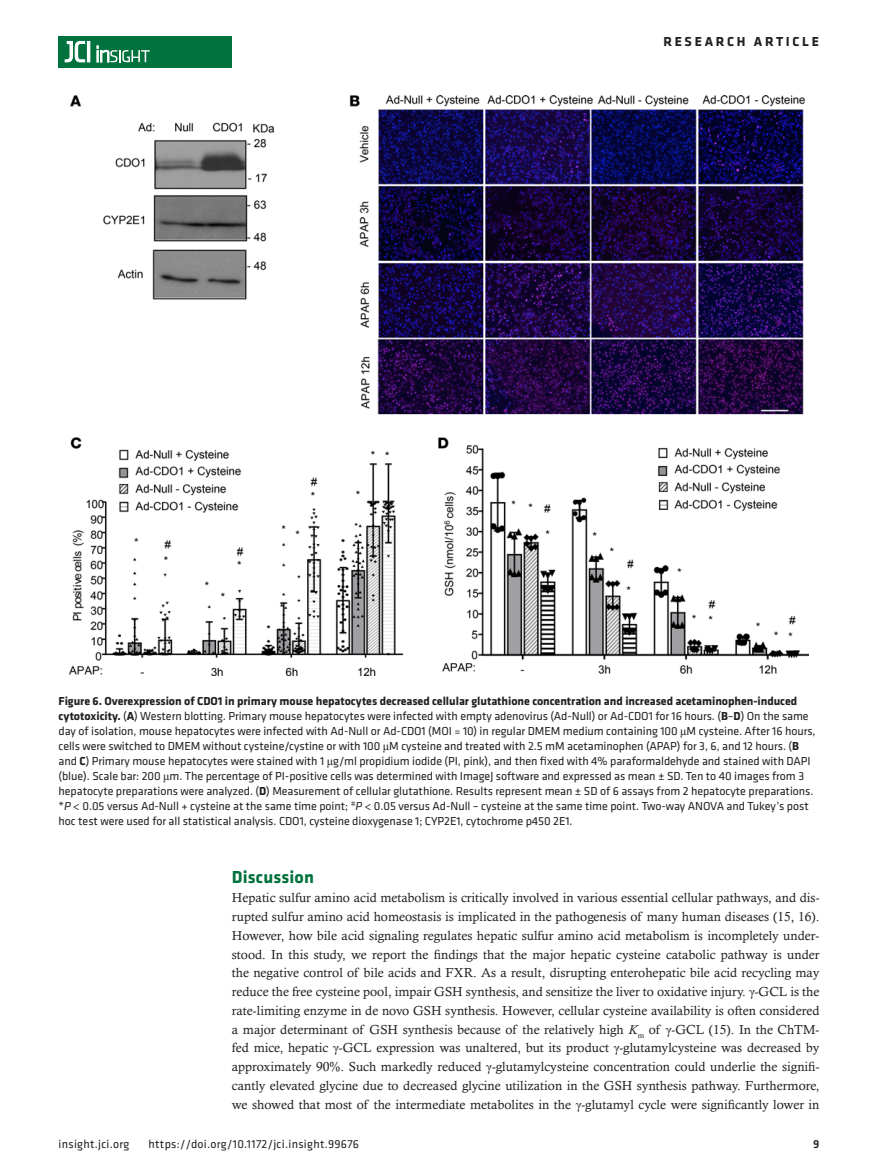
<style>
.page{position:relative;width:878px;height:1175px;background:#fff}
.page>*{position:absolute;margin:0;border:0;box-sizing:border-box;transform-origin:0 0}
.t1{font:700 18px "Klavika";letter-spacing:.01em;color:#00723e}
.t2{font:700 13.5px "Klavika Basic";letter-spacing:.2em;color:#231f20}
.t3{font:13.2px/18.8px "Calisto MT Std";color:#231f20;text-align:justify}
.t4{font:12px/15px "Klavika Basic";letter-spacing:-.005em;color:#231f20}
.t5{font:12px "Klavika Basic";letter-spacing:.025em;color:#231f20}
.t6{font:500 12px "Klavika Basic";color:#231f20}
.s1{font-weight:700}
.s2{font-family:"Times New Roman"}
.s3{font-style:italic}
</style>
<div class="page">
<div style="left:59px;top:36px;width:173px;height:31px;background:#00723e"></div>
<hr style="left:87px;top:41px;width:3px;height:21px;background:#fff">
<svg style="left:64px;top:41px;width:21px;height:22px"></svg>
<svg style="left:97px;top:46px;width:53px;height:16px"></svg>
<img style="left:69px;top:96px;width:739px;height:579px">
<p class="t2" style="left:663px;top:32px;width:157px">RESEARCH ARTICLE</p>
<p class="t4" style="left:59px;top:693px;width:758px"><span class="s1">Figure 6. Overexpression of CDO1 in primary mouse hepatocytes decreased cellular glutathione concentration and increased acetaminophen-induced cytotoxicity.</span> (<span class="s1">A</span>) Western blotting. Primary mouse hepatocytes were infected with empty adenovirus (Ad-Null) or Ad-CDO1 for 16 hours. (<span class="s1">B</span>–<span class="s1">D</span>) On the same day of isolation, mouse hepatocytes were infected with Ad-Null or Ad-CDO1 (MOI = 10) in regular DMEM medium containing 100 <span class="s2">μ</span>M cysteine. After 16 hours, cells were switched to DMEM without cysteine/cystine or with 100 <span class="s2">μ</span>M cysteine and treated with 2.5 mM acetaminophen (APAP) for 3, 6, and 12 hours. (<span class="s1">B </span>and <span class="s1">C</span>) Primary mouse hepatocytes were stained with 1 <span class="s2">μ</span>g/ml propidium iodide (PI, pink), and then fixed with 4% paraformaldehyde and stained with DAPI (blue). Scale bar: 200 <span class="s2">μ</span>m. The percentage of PI-positive cells was determined with ImageJ software and expressed as mean ± SD. Ten to 40 images from 3 hepatocyte preparations were analyzed. (<span class="s1">D</span>) Measurement of cellular glutathione. Results represent mean ± SD of 6 assays from 2 hepatocyte preparations. *<span class="s3">P</span> &lt; 0.05 versus Ad-Null + cysteine at the same time point; <sup>#</sup><span class="s3">P</span> &lt; 0.05 versus Ad-Null – cysteine at the same time point. Two-way ANOVA and Tukey’s post hoc test were used for all statistical analysis. CDO1, cysteine dioxygenase 1; CYP2E1, cytochrome p450 2E1.</p>
<h1 class="t1" style="left:232px;top:864px;width:84px">Discussion</h1>
<p class="t3" style="left:232px;top:888px;width:589px">Hepatic sulfur amino acid metabolism is critically involved in various essential cellular pathways, and dis&shy;rupted sulfur amino acid homeostasis is implicated in the pathogenesis of many human diseases (15, 16).<br>However, how bile acid signaling regulates hepatic sulfur amino acid metabolism is incompletely under&shy;stood. In this study, we report the findings that the major hepatic cysteine catabolic pathway is under the negative control of bile acids and FXR. As a result, disrupting enterohepatic bile acid recycling may reduce the free cysteine pool, impair GSH synthesis, and sensitize the liver to oxidative injury. <span class="s2">γ</span>-GCL is the rate-limiting enzyme in de novo GSH synthesis. However, cellular cysteine availability is often considered a major determinant of GSH synthesis because of the relatively high <span class="s3">K</span><sub>m</sub> of <span class="s2">γ</span>-GCL (15). In the ChTM&shy;fed mice, hepatic <span class="s2">γ</span>-GCL expression was unaltered, but its product <span class="s2">γ</span>-glutamylcysteine was decreased by approximately 90%. Such markedly reduced <span class="s2">γ</span>-glutamylcysteine concentration could underlie the signifi&shy;cantly elevated glycine due to decreased glycine utilization in the GSH synthesis pathway. Furthermore, we showed that most of the intermediate metabolites in the <span class="s2">γ</span>-glutamyl cycle were significantly lower in</p>
<p class="t5" style="left:58px;top:1135px;width:72px">insight.jci.org</p>
<p class="t5" style="left:148px;top:1135px;width:212px">https://doi.org/10.1172/jci.insight.99676</p>
<p class="t6" style="left:813px;top:1135px;width:8px">9</p>
</div>
